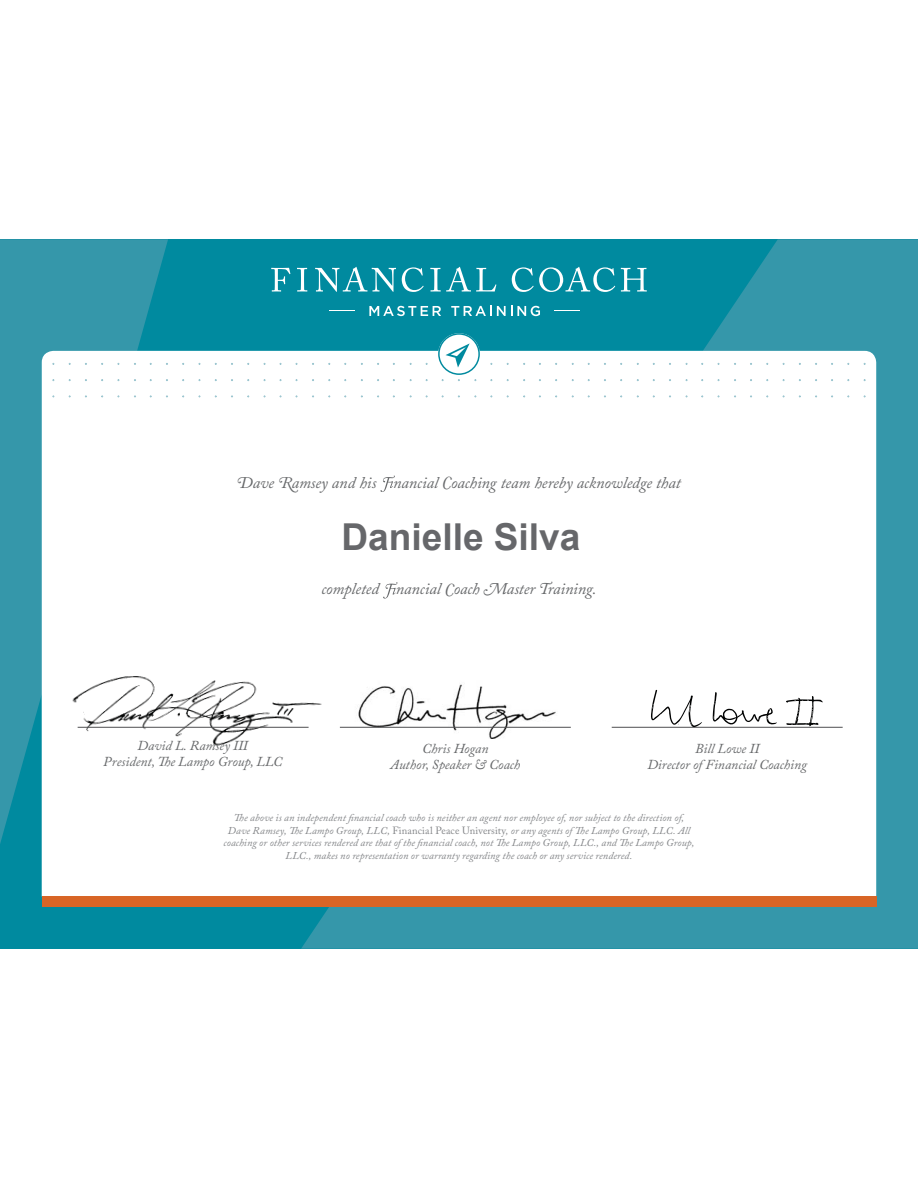
<style>
.page{position:relative;width:918px;height:1188px;background:#fff}
.page>*{position:absolute;margin:0;border:0;box-sizing:border-box;transform-origin:0 0}
.t1{font:700 37.05px "Arial";color:#66676a}
.t2{font:italic 16.2px "Adobe Caslon Pro";letter-spacing:-.005em;color:#66686a}
.t3{font:italic 13.65px/16.4px "Adobe Caslon Pro";color:#66686a;text-align:center}
.t4{font:italic 10.5px/12.5px "Adobe Caslon Pro";letter-spacing:.01em;color:#838588;text-align:center}
.s1{font-family:"Adobe Caslon Swash"}
.s2{font-family:"Adobe Caslon Swash";font-size:13.8px}
.s3{font-style:normal}
</style>
<div class="page">
<div style="left:0;top:239px;width:918px;height:710px;background:#008a9f"></div>
<svg style="left:301px;top:239px;width:617px;height:710px;fill:#3597aa"></svg>
<svg style="left:0;top:239px;width:168px;height:605px;background:#2e95a8"></svg>
<div style="left:42px;top:351px;width:834px;height:556px;background:#fff;border-radius:12px"></div>
<svg style="left:380px;top:476px;width:15px;height:16px"></svg>
<svg style="left:383px;top:582px;width:14px;height:17px"></svg>
<svg style="left:438px;top:333px;width:42px;height:48px"></svg>
<svg style="left:271px;top:267px;width:376px;height:25px"></svg>
<svg style="left:369px;top:306px;width:72px;height:10px"></svg>
<svg style="left:451px;top:306px;width:89px;height:10px"></svg>
<svg style="left:330px;top:310px;width:25px;height:1px"></svg>
<svg style="left:555px;top:310px;width:25px;height:1px"></svg>
<div style="left:42px;top:897px;width:834px;height:10px;background:#d86526"></div>
<img style="left:350px;top:684px;width:218px;height:55px">
<hr style="left:340px;top:727px;width:231px;height:1px;background:#4e4f51">
<img style="left:72px;top:676px;width:250px;height:70px">
<hr style="left:612px;top:727px;width:231px;height:1px;background:#4e4f51">
<hr style="left:78px;top:727px;width:231px;height:1px;background:#4e4f51">
<svg style="left:651px;top:690px;width:51px;height:37px"></svg>
<svg style="left:713px;top:692px;width:64px;height:33px"></svg>
<svg style="left:786px;top:696px;width:37px;height:30px"></svg>
<h2 class="t2" style="left:237px;top:476px;width:445px"><span class="s1">D</span>ave <span class="s1">R</span>amsey and his nancial <span class="s2">C</span>oaching team hereby acknowledge that</h2>
<h1 class="t1" style="left:341px;top:517px;width:240px">Danielle Silva</h1>
<h2 class="t2" style="left:321px;top:583px;width:276px">completed nancial <span class="s2">C</span>oach <span class="s1">M</span>aster <span class="s1">T</span>raining.</h2>
<h3 class="t3" style="left:103px;top:739px;width:180px">David L. Ramsey III<br>President, The Lampo Group, LLC</h3>
<h3 class="t3" style="left:647px;top:742px;width:161px">Bill Lowe II<br>Director of Financial Coaching</h3>
<h3 class="t3" style="left:390px;top:742px;width:131px">Chris Hogan<br>Author, Speaker &amp; Coach</h3>
<p class="t4" style="left:224px;top:813px;width:472px">The above is an independent financial coach who is neither an agent nor employee of, nor subject to the direction of, Dave Ramsey, The Lampo Group, LLC, <span class="s3">Financial Peace University</span>, or any agents of The Lampo Group, LLC. All coaching or other services rendered are that of the financial coach, not The Lampo Group, LLC., and The Lampo Group, LLC., makes no representation or warranty regarding the coach or any service rendered.</p>
</div>
